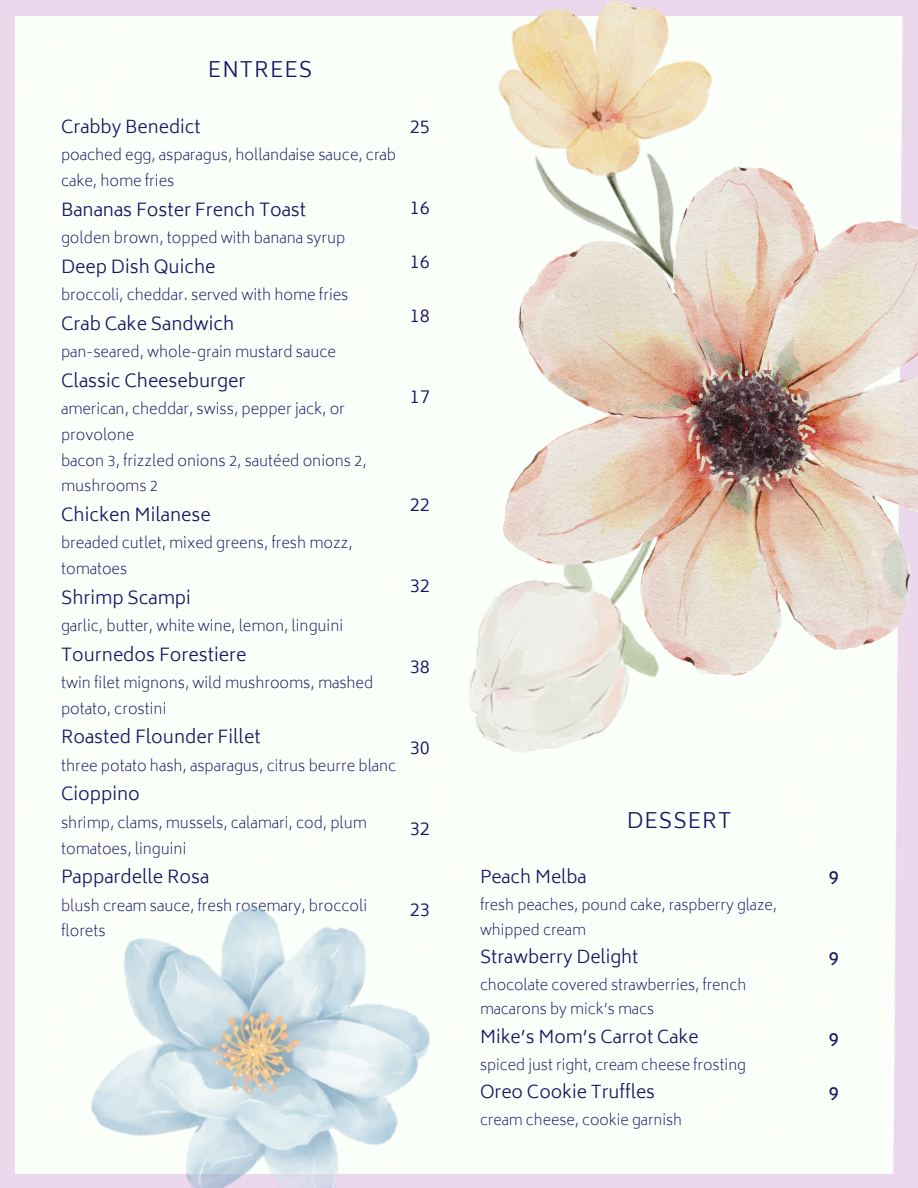
<style>
.page{position:relative;width:918px;height:1188px;background:#ecd8ed}
.page>*{position:absolute;margin:0;border:0;box-sizing:border-box;transform-origin:0 0}
.t1{font:300 21.15px "Biryani";letter-spacing:.05em;color:#1b1464}
.t2{font:300 18.3px "Biryani";color:#1b1464}
.t3{font:18.3px "Biryani";color:#1b1464}
.t4{font:300 17.85px "Biryani";color:#1b1464}
.t5{font:300 17.7px "Biryani";color:#1b1464}
.t6{font:300 17.55px "Biryani";color:#1b1464}
.t7{font:200 14.85px/25.7px "Biryani";color:#1b1464}
.t8{font:200 14.55px/24.8px "Biryani";color:#1b1464}
</style>
<div class="page">
<div style="left:16px;top:17px;width:882px;height:1156px;background:#fafffa"></div>
<img style="left:452px;top:1px;width:451px;height:359px">
<img style="left:436px;top:360px;width:325px;height:431px">
<img style="left:503px;top:166px;width:415px;height:510px">
<img style="left:55px;top:859px;width:402px;height:329px">
<p class="t1" style="left:208px;top:58px;width:106px">ENTREES</p>
<h1 class="t5" style="left:61px;top:116px;width:141px">Crabby Benedict</h1>
<p class="t7" style="left:61px;top:142px;width:337px">poached egg, asparagus, hollandaise sauce, crab cake, home fries</p>
<p class="t4" style="left:61px;top:199px;width:247px">Bananas Foster French Toast</p>
<p class="t7" style="left:61px;top:225px;width:286px">golden brown, topped with banana syrup</p>
<p class="t4" style="left:61px;top:256px;width:156px">Deep Dish Quiche</p>
<p class="t7" style="left:61px;top:282px;width:289px">broccoli, cheddar. served with home fries</p>
<p class="t4" style="left:61px;top:313px;width:175px">Crab Cake Sandwich</p>
<p class="t7" style="left:61px;top:339px;width:277px">pan-seared, whole-grain mustard sauce</p>
<p class="t4" style="left:61px;top:370px;width:186px">Classic Cheeseburger</p>
<p class="t7" style="left:61px;top:397px;width:285px">american, cheddar, swiss, pepper jack, or provolone</p>
<p class="t7" style="left:61px;top:448px;width:307px">bacon 3, frizzled onions 2, sautéed onions 2, mushrooms 2</p>
<p class="t4" style="left:61px;top:504px;width:151px">Chicken Milanese</p>
<p class="t7" style="left:61px;top:530px;width:293px">breaded cutlet, mixed greens, fresh mozz, tomatoes</p>
<p class="t4" style="left:61px;top:587px;width:131px">Shrimp Scampi</p>
<p class="t7" style="left:61px;top:613px;width:284px">garlic, butter, white wine, lemon, linguini</p>
<p class="t4" style="left:61px;top:644px;width:187px">Tournedos Forestiere</p>
<p class="t7" style="left:61px;top:670px;width:314px">twin filet mignons, wild mushrooms, mashed potato, crostini</p>
<p class="t4" style="left:61px;top:727px;width:201px">Roasted Flounder Fillet</p>
<p class="t7" style="left:61px;top:753px;width:337px">three potato hash, asparagus, citrus beurre blanc</p>
<p class="t4" style="left:61px;top:784px;width:80px">Cioppino</p>
<p class="t7" style="left:61px;top:810px;width:307px">shrimp, clams, mussels, calamari, cod, plum tomatoes, linguini</p>
<p class="t4" style="left:61px;top:867px;width:150px">Pappardelle Rosa</p>
<p class="t7" style="left:61px;top:893px;width:308px">blush cream sauce, fresh rosemary, broccoli florets</p>
<p class="t2" style="left:410px;top:116px;width:22px">25</p>
<h2 class="t2" style="left:410px;top:197px;width:22px">16</h2>
<h2 class="t2" style="left:410px;top:251px;width:22px">16</h2>
<h2 class="t2" style="left:410px;top:305px;width:22px">18</h2>
<h2 class="t2" style="left:410px;top:386px;width:22px">17</h2>
<h2 class="t2" style="left:410px;top:494px;width:22px">22</h2>
<h2 class="t2" style="left:410px;top:575px;width:22px">32</h2>
<h2 class="t2" style="left:410px;top:656px;width:22px">38</h2>
<h2 class="t2" style="left:410px;top:737px;width:22px">30</h2>
<h2 class="t2" style="left:410px;top:818px;width:22px">32</h2>
<h2 class="t2" style="left:410px;top:899px;width:22px">23</h2>
<p class="t1" style="left:627px;top:808px;width:106px">DESSERT</p>
<h1 class="t6" style="left:480px;top:867px;width:108px">Peach Melba</h1>
<p class="t8" style="left:480px;top:892px;width:299px">fresh peaches, pound cake, raspberry glaze, whipped cream</p>
<p class="t6" style="left:480px;top:946px;width:160px">Strawberry Delight</p>
<p class="t8" style="left:480px;top:972px;width:268px">chocolate covered strawberries, french macarons by mick’s macs</p>
<p class="t6" style="left:480px;top:1026px;width:220px">Mike’s Mom’s Carrot Cake</p>
<p class="t8" style="left:480px;top:1052px;width:267px">spiced just right, cream cheese frosting</p>
<p class="t6" style="left:480px;top:1081px;width:176px">Oreo Cookie Truffles</p>
<p class="t8" style="left:480px;top:1107px;width:204px">cream cheese, cookie garnish</p>
<p class="t3" style="left:829px;top:867px;width:12px">9</p>
<h2 class="t3" style="left:829px;top:948px;width:12px">9</h2>
<h2 class="t3" style="left:829px;top:1029px;width:12px">9</h2>
<h2 class="t3" style="left:829px;top:1083px;width:12px">9</h2>
</div>
